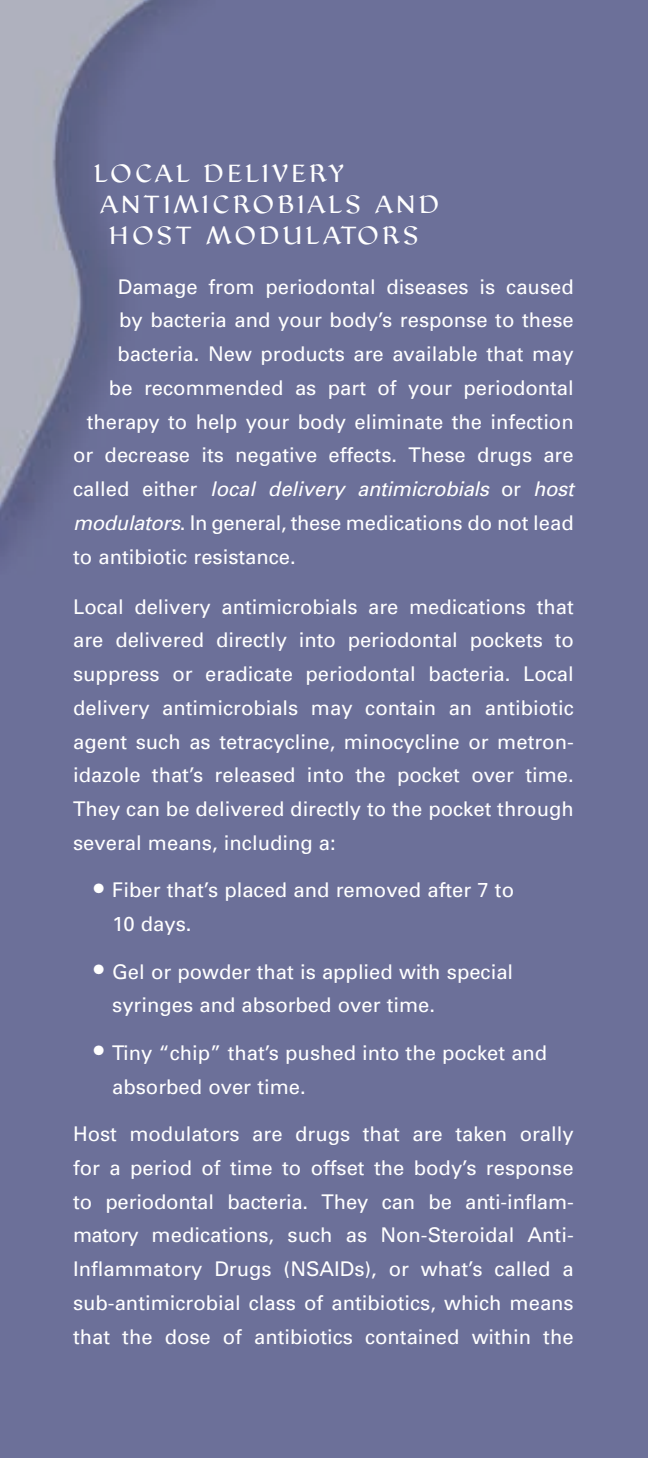
<style>
.page{position:relative;width:648px;height:1458px;background:#6c7099}
.page>*{position:absolute;margin:0;border:0;box-sizing:border-box;transform-origin:0 0}
.t1{font:300 25.88px "Jubilee";letter-spacing:.15em;color:#fff}
.t2{font:20.25px/33.8px "Univers";color:#fff}
.t3{font:italic 20.25px "Univers";letter-spacing:-.015em;color:#fff}
.s1{font-style:normal}
.s2{font-style:italic}
</style>
<div class="page">
<p class="t1" style="left:95px;top:163px;width:251px">LOCAL DELIVERY</p>
<p class="t1" style="left:101px;top:195px;width:339px">ANTIMICROBIALS AND</p>
<p class="t1" style="left:110px;top:226px;width:310px">HOST MODULATORS</p>
<p class="t2" style="left:118px;top:271px;width:457px">Damage from periodontal diseases is caused</p>
<p class="t2" style="left:119px;top:305px;width:456px">by bacteria and your body’s response to these</p>
<p class="t2" style="left:117px;top:339px;width:458px">bacteria. New products are available that may</p>
<p class="t2" style="left:109px;top:373px;width:466px">be recommended as part of your periodontal</p>
<p class="t2" style="left:87px;top:406px;width:488px">therapy to help your body eliminate the infection</p>
<p class="t2" style="left:73px;top:440px;width:502px">or decrease its negative effects. These drugs are</p>
<p class="t3" style="left:73px;top:481px;width:502px"><span class="s1">called either</span> local delivery antimicrobials <span class="s1">or</span> host</p>
<p class="t2" style="left:73px;top:508px;width:502px"><span class="s2">modulators</span>. In general, these medications do not lead</p>
<p class="t2" style="left:73px;top:541px;width:224px">to antibiotic resistance.</p>
<p class="t2" style="left:73px;top:591px;width:502px;text-align:justify">Local delivery antimicrobials are medications that are delivered directly into periodontal pockets to suppress or eradicate periodontal bacteria. Local delivery antimicrobials may contain an antibiotic agent such as tetracycline, minocycline or metron&shy;idazole that’s released into the pocket over time.<br>They can be delivered directly to the pocket through several means, including a:</p>
<p class="t2" style="left:112px;top:875px;width:403px;text-indent:-19px">● Fiber that’s placed and removed after 7 to<br>10 days.</p>
<p class="t2" style="left:112px;top:956px;width:403px;text-indent:-19px">● Gel or powder that is applied with special syringes and absorbed over time.</p>
<p class="t2" style="left:112px;top:1038px;width:437px;text-indent:-19px">● Tiny “chip” that’s pushed into the pocket and absorbed over time.</p>
<p class="t2" style="left:73px;top:1119px;width:502px;text-align:justify">Host modulators are drugs that are taken orally for a period of time to offset the body’s response to periodontal bacteria. They can be anti-inflam&shy;matory medications, such as Non-Steroidal Anti-Inflammatory Drugs (NSAIDs), or what’s called a sub-antimicrobial class of antibiotics, which means that the dose of antibiotics contained within the</p>
</div>
